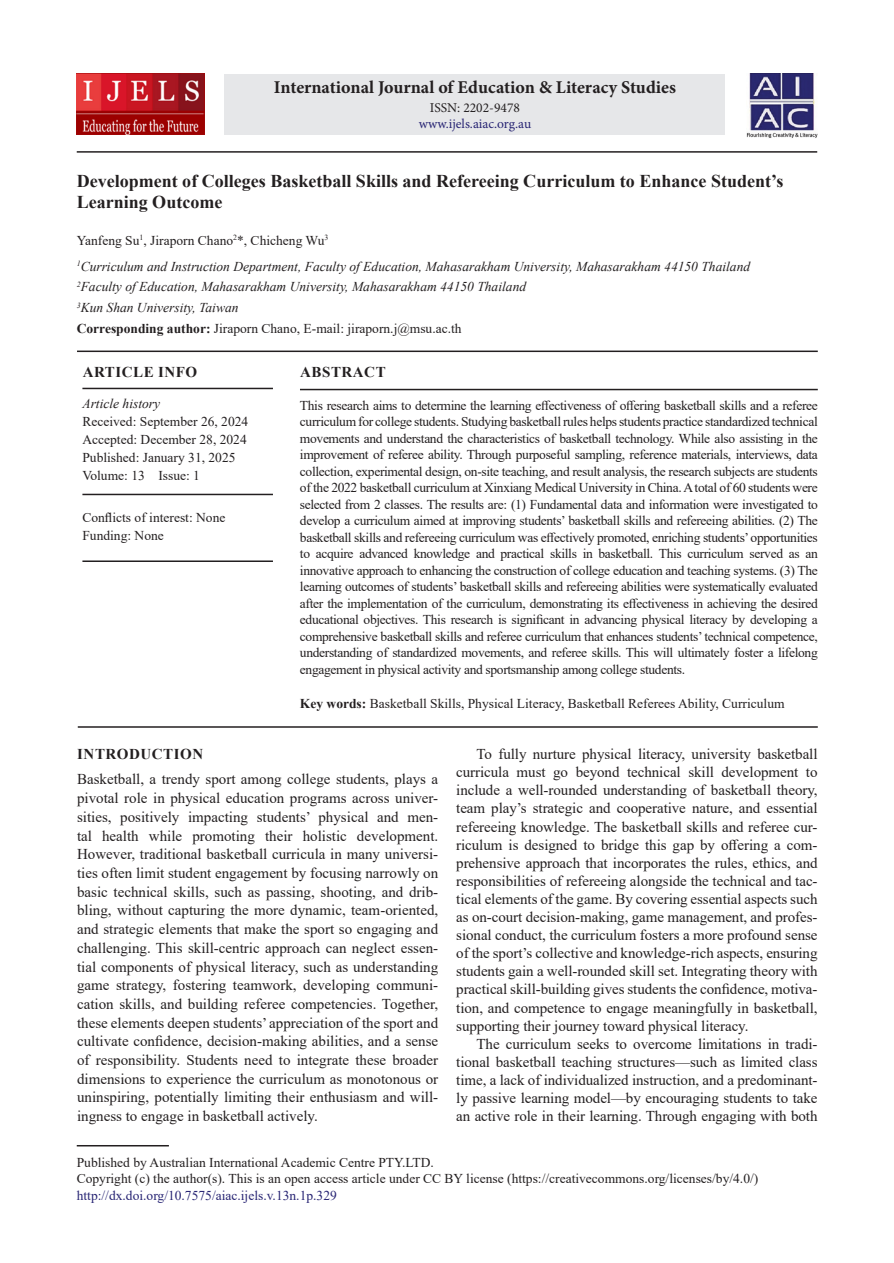
<style>
.page{position:relative;width:894px;height:1263px;background:#fff}
.page>*{position:absolute;margin:0;border:0;box-sizing:border-box;transform-origin:0 0}
.AT{font:700 18px/21px "Times New Roman";color:#231f20}
.J_Name{font:700 18px "Minion Pro";color:#231f20}
.TX{font:15px/18.1px "Times New Roman";letter-spacing:-.005em;color:#231f20;text-align:justify}
.TXFL{font:15px/18.8px "Times New Roman";color:#231f20;text-align:justify}
.ART_INFO{font:700 15px "Times New Roman";letter-spacing:.035em;color:#231f20}
.ABSH{font:700 15px "Times New Roman";letter-spacing:.035em;color:#231f20}
.ABS{font:13.5px/16.5px "Times New Roman";letter-spacing:-.025em;color:#231f20;text-align:justify}
.PUB_Details{font:13.5px/16.5px "Times New Roman";color:#231f20}
.AFF{font:italic 13.5px "Times New Roman";color:#231f20}
.HIS{font:13.5px/18px "Times New Roman";color:#231f20}
.KWD{font:13.5px "Times New Roman";color:#231f20}
.ADD{font:13.5px "Times New Roman";color:#231f20}
.AU{font:13.5px "Times New Roman";color:#231f20}
.HIS_1{font:13.5px/18px "Times New Roman";color:#231f20}
.ISSN_Web{font:13.5px "Minion Pro";letter-spacing:-.005em;color:#282574}
.ISSN_Num{font:13.5px "Minion Pro";color:#231f20}
.s1{font-weight:700}
.s2{font-style:italic}
.s3{color:#282574}
</style>
<div class="page">
<hr style="left:77px;top:1145px;width:92px;height:1px;background:#231f20">
<div style="left:224px;top:74px;width:501px;height:60px;background:#e6e7e9"></div>
<img style="left:746px;top:73px;width:70px;height:65px">
<img style="left:77px;top:73px;width:127px;height:61px">
<hr style="left:77px;top:350px;width:740px;height:2px;background:#231f20">
<hr style="left:300px;top:389px;width:517px;height:1px;background:#231f20">
<hr style="left:78px;top:726px;width:739px;height:1px;background:#231f20">
<hr style="left:77px;top:151px;width:739px;height:2px;background:#231f20">
<hr style="left:82px;top:388px;width:191px;height:1px;background:#231f20">
<hr style="left:82px;top:494px;width:191px;height:1px;background:#231f20">
<hr style="left:82px;top:560px;width:191px;height:2px;background:#231f20">
<p class="J_Name" style="left:274px;top:75px;width:403px">International Journal of Education &amp; Literacy Studies</p>
<p class="ISSN_Num" style="left:429px;top:98px;width:92px">ISSN: 2202-9478</p>
<p class="ISSN_Web" style="left:418px;top:115px;width:114px">www.ijels.aiac.org.au</p>
<p class="AT" style="left:77px;top:170px;width:708px">Development of Colleges Basketball Skills and Refereeing Curriculum to Enhance Student’s<br>Learning Outcome</p>
<p class="AU" style="left:77px;top:231px;width:253px">Yanfeng Su<sup>1</sup>, Jiraporn Chano<sup>2</sup>*, Chicheng Wu<sup>3</sup></p>
<p class="AFF" style="left:77px;top:257px;width:674px"><sup>1</sup>Curriculum and Instruction Department, Faculty of Education, Mahasarakham University, Mahasarakham 44150 Thailand</p>
<p class="AFF" style="left:77px;top:277px;width:451px"><sup>2</sup>Faculty of Education, Mahasarakham University, Mahasarakham 44150 Thailand</p>
<p class="AFF" style="left:77px;top:298px;width:163px"><sup>3</sup>Kun Shan University, Taiwan</p>
<p class="ADD" style="left:77px;top:319px;width:386px"><span class="s1">Corresponding author:</span> Jiraporn Chano, E-mail: jiraporn.j@msu.ac.th</p>
<p class="ART_INFO" style="left:83px;top:361px;width:116px">ARTICLE INFO</p>
<p class="HIS" style="left:82px;top:394px;width:167px"><span class="s2">Article history<br></span>Received: September 26, 2024</p>
<p class="HIS" style="left:82px;top:430px;width:166px">Accepted: December 28, 2024</p>
<p class="HIS" style="left:82px;top:448px;width:154px">Published: January 31, 2025</p>
<p class="HIS" style="left:82px;top:466px;width:119px">Volume: 13 Issue: 1</p>
<p class="HIS_1" style="left:82px;top:508px;width:144px">Conflicts of interest: None<br>Funding: None</p>
<p class="ABSH" style="left:300px;top:361px;width:87px">ABSTRACT</p>
<p class="ABS" style="left:300px;top:396px;width:519px">This research aims to determine the learning effectiveness of offering basketball skills and a referee curriculum for college students. Studying basketball rules helps students practice standardized technical movements and understand the characteristics of basketball technology. While also assisting in the improvement of referee ability. Through purposeful sampling, reference materials, interviews, data collection, experimental design, on-site teaching, and result analysis, the research subjects are students of the 2022 basketball curriculum at Xinxiang Medical University in China. Atotal of 60 students were selected from 2 classes. The results are: (1) Fundamental data and information were investigated to develop a curriculum aimed at improving students’ basketball skills and refereeing abilities. (2) The basketball skills and refereeing curriculum was effectively promoted, enriching students’ opportunities to acquire advanced knowledge and practical skills in basketball. This curriculum served as an innovative approach to enhancing the construction of college education and teaching systems. (3) The learning outcomes of students’ basketball skills and refereeing abilities were systematically evaluated after the implementation of the curriculum, demonstrating its effectiveness in achieving the desired educational objectives. This research is significant in advancing physical literacy by developing a comprehensive basketball skills and referee curriculum that enhances students’ technical competence, understanding of standardized movements, and referee skills. This will ultimately foster a lifelong engagement in physical activity and sportsmanship among college students.</p>
<p class="KWD" style="left:300px;top:694px;width:486px"><span class="s1">Key words:</span> Basketball Skills, Physical Literacy, Basketball Referees Ability, Curriculum</p>
<p class="TX" style="left:456px;top:744px;width:362px;text-indent:20px">To fully nurture physical literacy, university basketball curricula must go beyond technical skill development to include a well-rounded understanding of basketball theory, team play’s strategic and cooperative nature, and essential refereeing knowledge. The basketball skills and referee cur&shy;riculum is designed to bridge this gap by offering a com&shy;prehensive approach that incorporates the rules, ethics, and responsibilities of refereeing alongside the technical and tac&shy;tical elements of the game. By covering essential aspects such as on-court decision-making, game management, and profes&shy;sional conduct, the curriculum fosters a more profound sense of the sport’s collective and knowledge-rich aspects, ensuring students gain a well-rounded skill set. Integrating theory with practical skill-building gives students the confidence, motiva&shy;tion, and competence to engage meaningfully in basketball, supporting their journey toward physical literacy.</p>
<p class="TX" style="left:456px;top:1034px;width:362px;text-indent:20px">The curriculum seeks to overcome limitations in tradi&shy;tional basketball teaching structures—such as limited class time, a lack of individualized instruction, and a predominant&shy;ly passive learning model—by encouraging students to take an active role in their learning. Through engaging with both</p>
<h1 class="ART_INFO" style="left:77px;top:743px;width:127px">INTRODUCTION</h1>
<p class="TXFL" style="left:77px;top:769px;width:362px">Basketball, a trendy sport among college students, plays a pivotal role in physical education programs across univer&shy;sities, positively impacting students’ physical and men&shy;tal health while promoting their holistic development.<br>However, traditional basketball curricula in many universi&shy;ties often limit student engagement by focusing narrowly on basic technical skills, such as passing, shooting, and drib&shy;bling, without capturing the more dynamic, team-oriented, and strategic elements that make the sport so engaging and challenging. This skill-centric approach can neglect essen&shy;tial components of physical literacy, such as understanding game strategy, fostering teamwork, developing communi&shy;cation skills, and building referee competencies. Together, these elements deepen students’ appreciation of the sport and cultivate confidence, decision-making abilities, and a sense of responsibility. Students need to integrate these broader dimensions to experience the curriculum as monotonous or uninspiring, potentially limiting their enthusiasm and will&shy;ingness to engage in basketball actively.</p>
<p class="PUB_Details" style="left:77px;top:1153px;width:682px">Published by Australian International Academic Centre PTY.LTD.<br>Copyright (c) the author(s). This is an open access article under CC BY license (https://creativecommons.org/licenses/by/4.0/) <span class="s3">http://dx.doi.org/10.7575/aiac.ijels.v.13n.1p.329</span></p>
</div>
